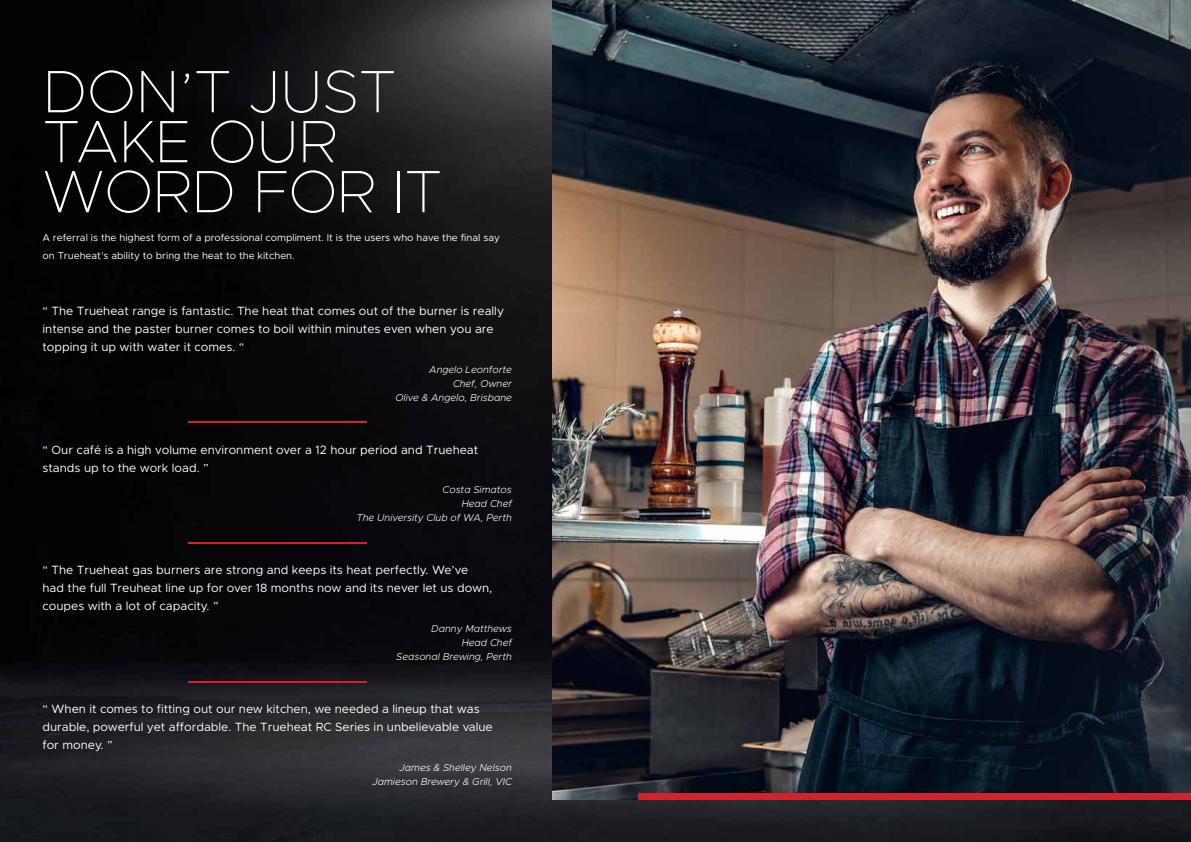
<style>
.page{position:relative;width:1191px;height:842px;background:#fff}
.page>*{position:absolute;margin:0;border:0;box-sizing:border-box;transform-origin:0 0}
.t1{font:100 60px/50px "Metropolis";color:#fff}
.t2{font:12px/18px "Metropolis";color:#fff}
.t3{font:italic 300 10px/14px "Metropolis";color:#fff;text-align:right}
.t4{font:10px/18px "Metropolis";color:#fff}
</style>
<div class="page">
<img style="left:0;top:0;width:1191px;height:842px">
<img style="left:553px;top:0;width:638px;height:799px">
<div style="left:638px;top:793px;width:553px;height:6px;background:#d2232a"></div>
<hr style="left:188px;top:681px;width:178px;height:2px;background:#d2232a">
<hr style="left:188px;top:542px;width:178px;height:2px;background:#d2232a">
<hr style="left:188px;top:421px;width:178px;height:2px;background:#d2232a">
<h1 class="t1" style="left:43px;top:66px;width:401px">DON’T JUST<br>TAKE OUR<br>WORD FOR IT</h1>
<p class="t4" style="left:43px;top:228px;width:459px">A referral is the highest form of a professional compliment. It is the users who have the final say on Trueheat’s ability to bring the heat to the kitchen.</p>
<p class="t2" style="left:43px;top:301px;width:463px">“ The Trueheat range is fantastic. The heat that comes out of the burner is really intense and the paster burner comes to boil within minutes even when you are topping it up with water it comes. “</p>
<p class="t3" style="left:395px;top:362px;width:118px">Angelo Leonforte<br>Chef, Owner<br>Olive &amp; Angelo, Brisbane</p>
<p class="t2" style="left:43px;top:440px;width:437px">“ Our café is a high volume environment over a 12 hour period and Trueheat stands up to the work load. ”</p>
<p class="t3" style="left:356px;top:483px;width:157px">Costa Simatos<br>Head Chef<br>The University Club of WA, Perth</p>
<p class="t2" style="left:43px;top:561px;width:451px">“ The Trueheat gas burners are strong and keeps its heat perfectly. We’ve had the full Treuheat line up for over 18 months now and its never let us down, coupes with a lot of capacity. ”</p>
<p class="t3" style="left:396px;top:622px;width:117px">Danny Matthews<br>Head Chef<br>Seasonal Brewing, Perth</p>
<p class="t2" style="left:43px;top:700px;width:452px">“ When it comes to fitting out our new kitchen, we needed a lineup that was durable, powerful yet affordable. The Trueheat RC Series in unbelievable value for money. ”</p>
<p class="t3" style="left:372px;top:761px;width:141px">James &amp; Shelley Nelson<br>Jamieson Brewery &amp; Grill, VIC</p>
</div>
